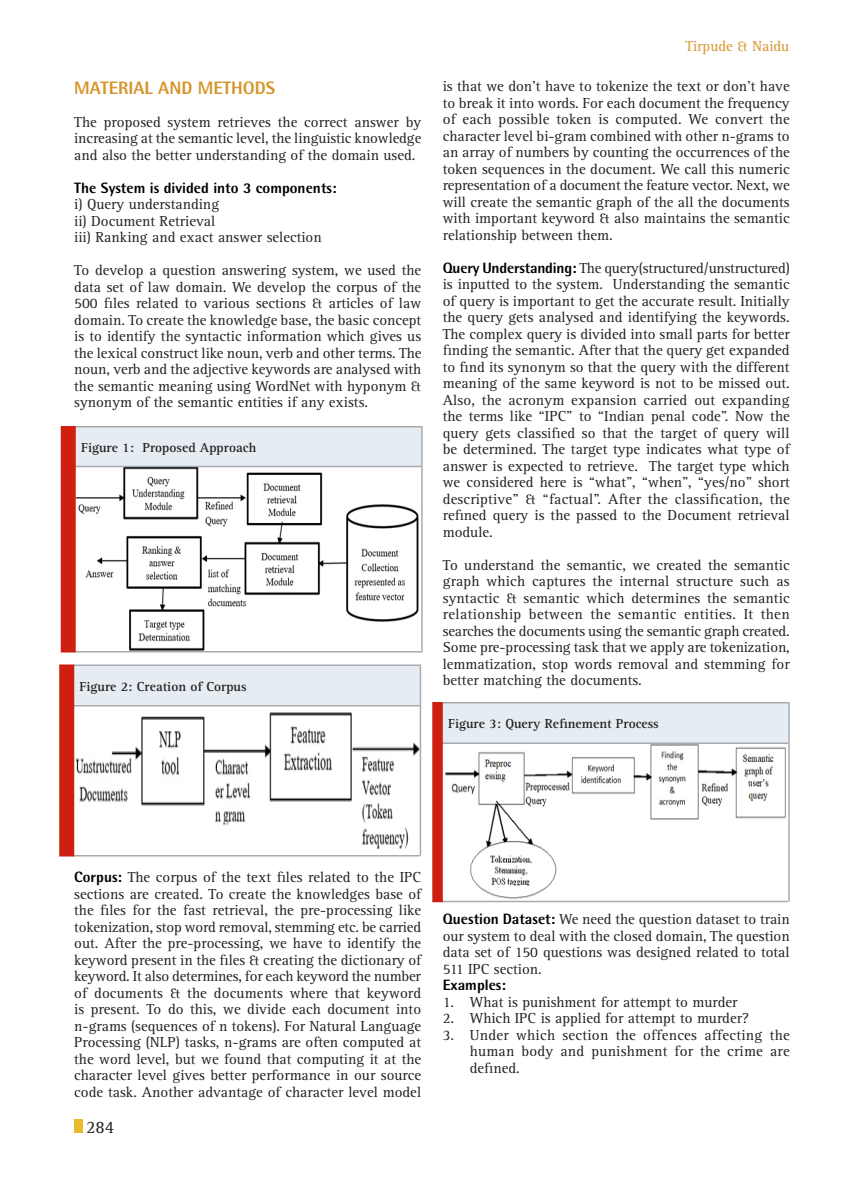
<style>
.page{position:relative;width:864px;height:1188px;background:#fff}
.page>*{position:absolute;margin:0;border:0;box-sizing:border-box;transform-origin:0 0}
.Body_text{font:800 18px "Rotis Semi Sans Std";color:#d69429}
.t1{font:18px "Rotis Serif Std";color:#231f20}
.Body_text-2{font:15px/16.5px "Rotis Serif Std";color:#231f20;text-align:justify}
.Body_text-3{font:800 15px "Rotis Semi Sans Std";color:#000}
.Body_text-4{font:15px "Rotis Serif Std";color:#d69429}
.Body_text-5{font:700 13.5px "Rotis Serif Std";color:#231f20}
.s1{font-family:"Rotis Semi Sans Std";font-weight:800;color:#000}
</style>
<div class="page">
<div style="left:74px;top:1119px;width:9px;height:14px;background:#eaba2e"></div>
<img style="left:76px;top:467px;width:345px;height:184px">
<div style="left:74px;top:427px;width:347px;height:40px;background:#e5ecf2"></div>
<hr style="left:74px;top:426px;width:347px;height:2px;background:#a8aaad">
<hr style="left:74px;top:466px;width:347px;height:1px;background:#a8aaad">
<hr style="left:74px;top:651px;width:347px;height:1px;background:#a8aaad">
<hr style="left:421px;top:426px;width:2px;height:226px;background:#a8aaad">
<div style="left:61px;top:426px;width:15px;height:226px;background:#ce1f10"></div>
<img style="left:74px;top:706px;width:346px;height:149px">
<div style="left:73px;top:665px;width:347px;height:40px;background:#e5ecf2"></div>
<hr style="left:73px;top:664px;width:347px;height:2px;background:#a8aaad">
<hr style="left:73px;top:705px;width:347px;height:1px;background:#a8aaad">
<hr style="left:73px;top:855px;width:347px;height:1px;background:#a8aaad">
<hr style="left:420px;top:664px;width:1px;height:192px;background:#a8aaad">
<div style="left:59px;top:664px;width:15px;height:192px;background:#ce1f10"></div>
<img style="left:443px;top:744px;width:345px;height:157px">
<div style="left:441px;top:703px;width:347px;height:40px;background:#e5ecf2"></div>
<hr style="left:441px;top:702px;width:347px;height:2px;background:#a8aaad">
<hr style="left:441px;top:742px;width:347px;height:2px;background:#a8aaad">
<hr style="left:441px;top:901px;width:347px;height:1px;background:#a8aaad">
<hr style="left:788px;top:702px;width:2px;height:200px;background:#a8aaad">
<div style="left:432px;top:702px;width:11px;height:200px;background:#ce1f10"></div>
<p class="Body_text" style="left:74px;top:76px;width:26px">Material</p>
<p class="Body_text" style="left:158px;top:76px;width:13px">and</p>
<p class="Body_text" style="left:198px;top:76px;width:57px">Methods</p>
<p class="Body_text-2" style="left:74px;top:114px;width:349px">The proposed system retrieves the correct answer by increasing at the semantic level, the linguistic knowledge and also the better understanding of the domain used.</p>
<p class="Body_text-3" style="left:74px;top:178px;width:264px">The System is divided into 3 components:</p>
<p class="Body_text-2" style="left:74px;top:196px;width:146px">i) Query understanding</p>
<p class="Body_text-2" style="left:74px;top:213px;width:142px">ii) Document Retrieval</p>
<p class="Body_text-2" style="left:74px;top:229px;width:249px">iii) Ranking and exact answer selection</p>
<p class="Body_text-2" style="left:74px;top:262px;width:349px">To develop a question answering system, we used the data set of law domain. We develop the corpus of the 500 files related to various sections &amp; articles of law domain. To create the knowledge base, the basic concept is to identify the syntactic information which gives us the lexical construct like noun, verb and other terms. The noun, verb and the adjective keywords are analysed with the semantic meaning using WordNet with hyponym &amp; synonym of the semantic entities if any exists.</p>
<p class="Body_text-5" style="left:81px;top:440px;width:177px">Figure 1: Proposed Approach</p>
<p class="Body_text-5" style="left:80px;top:678px;width:169px">Figure 2: Creation of Corpus</p>
<p class="Body_text-4" style="left:685px;top:37px;width:106px">Tirpude &amp; Naidu</p>
<p class="Body_text-2" style="left:443px;top:79px;width:349px">is that we don’t have to tokenize the text or don’t have to break it into words. For each document the frequency of each possible token is computed. We convert the character level bi-gram combined with other n-grams to an array of numbers by counting the occurrences of the token sequences in the document. We call this numeric representation of a document the feature vector. Next, we will create the semantic graph of the all the documents with important keyword &amp; also maintains the semantic relationship between them.</p>
<p class="Body_text-2" style="left:443px;top:260px;width:349px"><span class="s1">Query Understanding:</span> The query(structured/unstructured) is inputted to the system. Understanding the semantic of query is important to get the accurate result. Initially the query gets analysed and identifying the keywords.<br>The complex query is divided into small parts for better finding the semantic. After that the query get expanded to find its synonym so that the query with the different meaning of the same keyword is not to be missed out.<br>Also, the acronym expansion carried out expanding the terms like “IP C” to “Indian penal code”. Now the query gets classified so that the target of query will be determined. The target type indicates what type of answer is expected to retrieve. The target type which we considered here is “what”, “when”, “yes/no” short descriptive” &amp; “factual”. After the classification, the refined query is the passed to the Document retrieval module.</p>
<p class="Body_text-2" style="left:443px;top:557px;width:349px">To understand the semantic, we created the semantic graph which captures the internal structure such as syntactic &amp; semantic which determines the semantic relationship between the semantic entities. It then searches the documents using the semantic graph created.<br>Some pre-processing task that we apply are tokenization, lemmatization, stop words removal and stemming for better matching the documents.</p>
<p class="Body_text-5" style="left:448px;top:716px;width:212px">Figure 3: Query Refinement Process</p>
<p class="Body_text-2" style="left:74px;top:869px;width:348px"><span class="s1">Corpus:</span> The corpus of the text files related to the IP C sections are created. To create the knowledges base of the files for the fast retrieval, the pre-processing like tokenization, stop word removal, stemming etc. be carried out. After the pre-processing, we have to identify the keyword present in the files &amp; creating the dictionary of keyword. It also determines, for each keyword the number of documents &amp; the documents where that keyword is present. To do this, we divide each document into n-grams (sequences of n tokens). For Natural Language Processing (NLP) tasks, n-grams are often computed at the word level, but we found that computing it at the character level gives better performance in our source code task. Another advantage of character level model</p>
<p class="t1" style="left:86px;top:1117px;width:30px">284</p>
<p class="Body_text-2" style="left:443px;top:911px;width:348px"><span class="s1">Question Dataset:</span> We need the question dataset to train our system to deal with the closed domain, The question data set of 150 questions was designed related to total 511 IPC section.</p>
<p class="Body_text-3" style="left:443px;top:976px;width:65px">Examples:</p>
<p class="Body_text-2" style="left:443px;top:994px;width:297px">1. What is punishment for attempt to murder</p>
<p class="Body_text-2" style="left:443px;top:1010px;width:308px">2. Which IP C is applied for attempt to murder?</p>
<p class="Body_text-2" style="left:470px;top:1027px;width:321px;text-indent:-27px">3. Under which section the offences affecting the human body and punishment for the crime are defined.</p>
</div>
